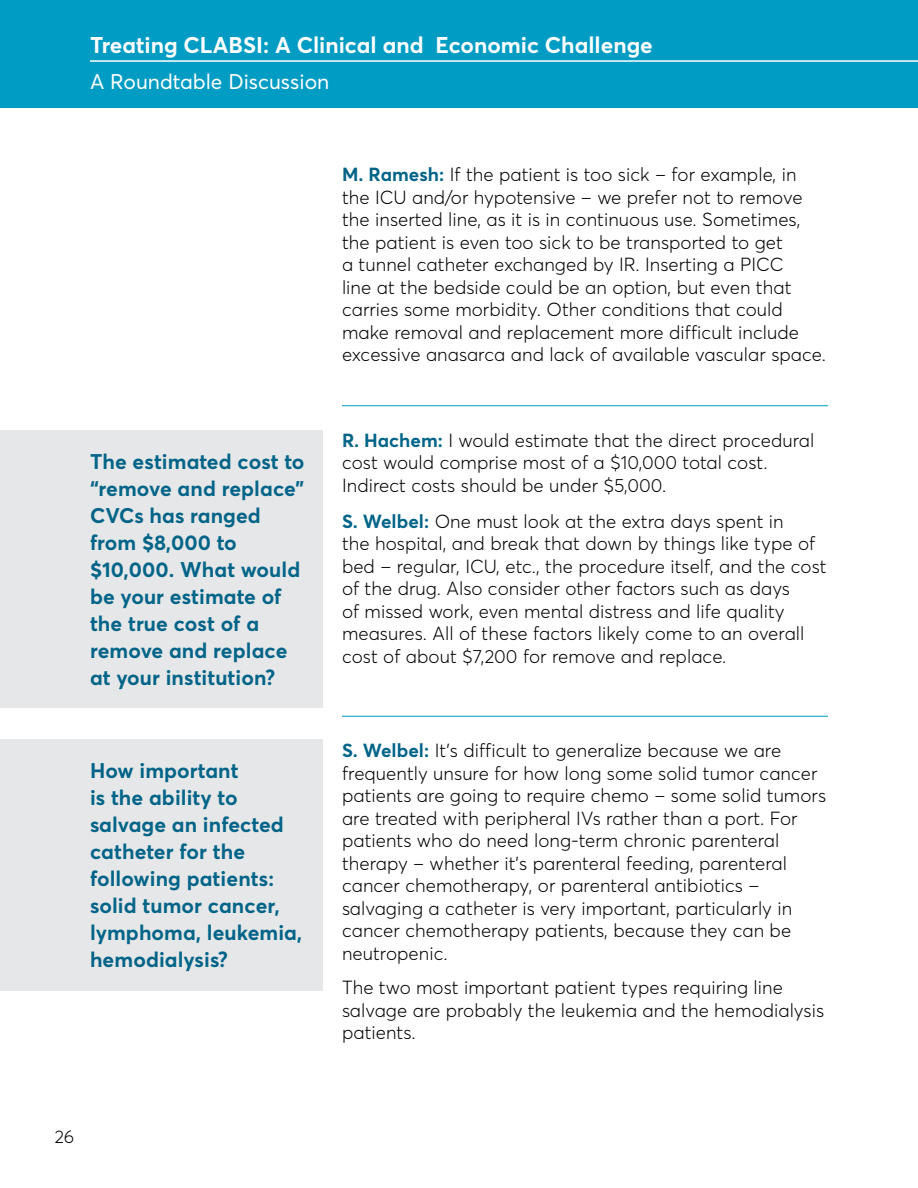
<style>
.page{position:relative;width:918px;height:1188px;background:#fff}
.page>*{position:absolute;margin:0;border:0;box-sizing:border-box;transform-origin:0 0}
.t1{font:700 22.5px "Averta";color:#fff}
.t2{font:700 21px/27px "Averta";letter-spacing:.005em;color:#006488}
.t3{font:21px "Averta";color:#fff}
.t4{font:300 18.75px/22.5px "Averta";letter-spacing:.005em;color:#000}
.t5{font:300 18px "Averta";color:#000}
.s1{font-weight:700;color:#006488}
</style>
<div class="page">
<div style="left:0;top:0;width:918px;height:108px;background:#009cc4"></div>
<hr style="left:90px;top:60px;width:828px;height:2px;background:#fff">
<div style="left:0;top:430px;width:322px;height:278px;background:#e6e7e8"></div>
<div style="left:0;top:740px;width:322px;height:251px;background:#e6e7e8"></div>
<hr style="left:342px;top:405px;width:486px;height:1px;background:#009cc4">
<hr style="left:342px;top:716px;width:486px;height:1px;background:#009cc4">
<p class="t1" style="left:90px;top:31px;width:564px">Treating CLABSI: A Clinical and Economic Challenge</p>
<p class="t3" style="left:90px;top:68px;width:241px">A Roundtable Discussion</p>
<p class="t2" style="left:90px;top:448px;width:216px">The estimated cost to “remove and replace”<br>CVCs has ranged from $8,000 to $10,000. What would be your estimate of the true cost of a remove and replace at your institution?</p>
<p class="t2" style="left:90px;top:757px;width:214px">How important<br>is the ability to salvage an infected catheter for the following patients: solid tumor cancer, lymphoma, leukemia, hemodialysis?</p>
<p class="t4" style="left:342px;top:163px;width:486px"><span class="s1">M. Ramesh:</span> If the patient is too sick – for example, in the ICU and/or hypotensive – we prefer not to remove the inserted line, as it is in continuous use. Sometimes, the patient is even too sick to be transported to get<br>a tunnel catheter exchanged by IR. Inserting a PICC<br>line at the bedside could be an option, but even that carries some morbidity. Other conditions that could make removal and replacement more difficult include excessive anasarca and lack of available vascular space.</p>
<p class="t4" style="left:342px;top:429px;width:474px"><span class="s1">R. Hachem:</span> I would estimate that the direct procedural cost would comprise most of a $10,000 total cost.<br>Indirect costs should be under $5,000.</p>
<p class="t4" style="left:342px;top:510px;width:486px"><span class="s1">S. Welbel:</span> One must look at the extra days spent in<br>the hospital, and break that down by things like type of bed – regular, ICU, etc., the procedure itself, and the cost of the drug. Also consider other factors such as days<br>of missed work, even mental distress and life quality measures. All of these factors likely come to an overall cost of about $7,200 for remove and replace.</p>
<p class="t4" style="left:342px;top:739px;width:486px"><span class="s1">S. Welbel:</span> It’s difficult to generalize because we are frequently unsure for how long some solid tumor cancer patients are going to require chemo – some solid tumors are treated with peripheral IVs rather than a port. For patients who do need long-term chronic parenteral therapy – whether it’s parenteral feeding, parenteral cancer chemotherapy, or parenteral antibiotics – salvaging a catheter is very important, particularly in cancer chemotherapy patients, because they can be neutropenic.</p>
<p class="t4" style="left:342px;top:976px;width:484px">The two most important patient types requiring line salvage are probably the leukemia and the hemodialysis patients.</p>
<p class="t5" style="left:55px;top:1125px;width:21px">26</p>
</div>
